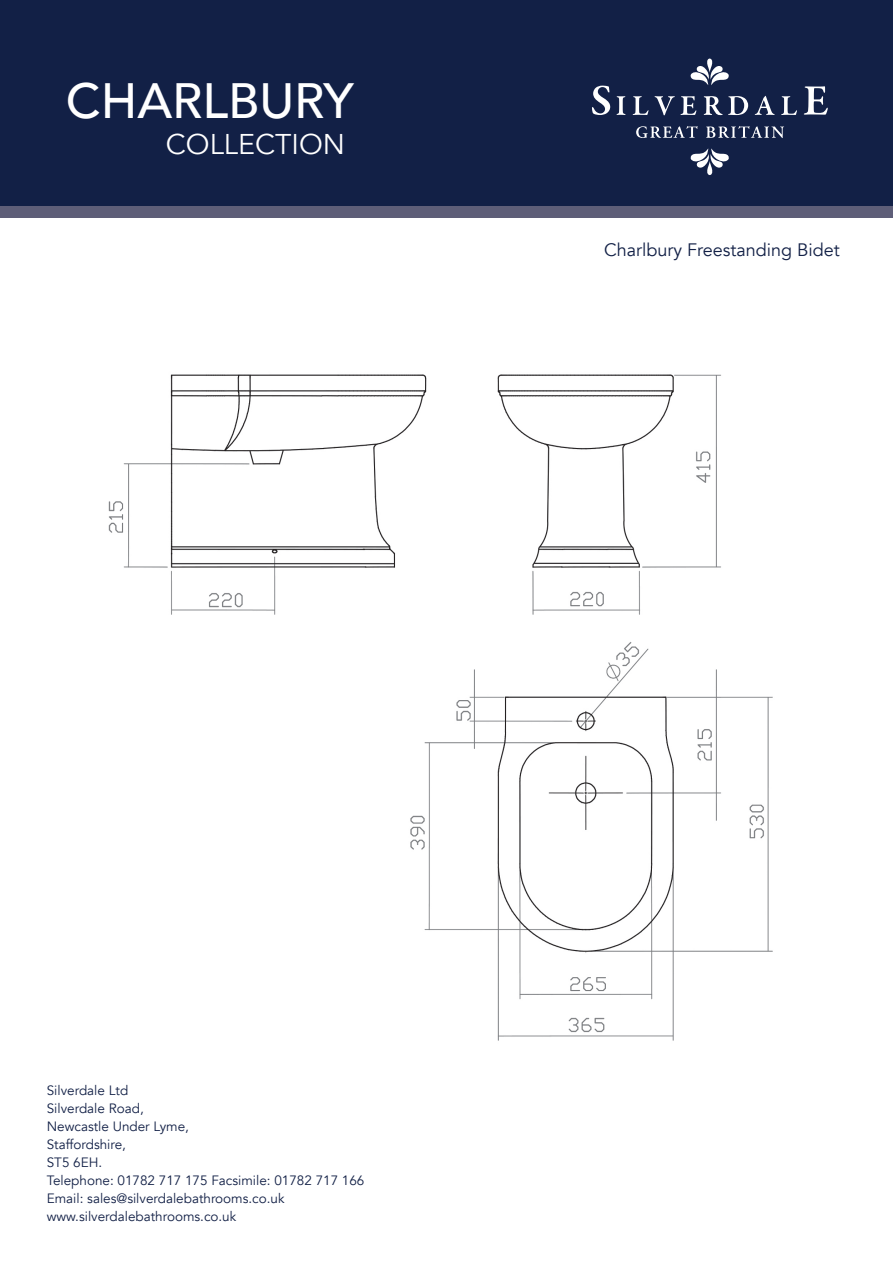
<style>
.page{position:relative;width:893px;height:1263px;background:#fff}
.page>*{position:absolute;margin:0;border:0;box-sizing:border-box;transform-origin:0 0}
.t1{font:500 49.5px "Avenir";color:#fff}
.t2{font:28.5px "Avenir";color:#fff}
.t3{font:18px "Avenir";color:#122046}
.t4{font:13.5px/18px "Avenir";color:#122046}
</style>
<div class="page">
<img style="left:108px;top:374px;width:665px;height:667px">
<div style="left:0;top:189px;width:893px;height:29px;background:#5e5e78"></div>
<div style="left:0;top:0;width:893px;height:205px;background:#122046"></div>
<svg style="left:636px;top:126px;width:62px;height:12px"></svg>
<svg style="left:706px;top:126px;width:78px;height:12px"></svg>
<svg style="left:592px;top:86px;width:18px;height:29px"></svg>
<svg style="left:617px;top:96px;width:8px;height:19px"></svg>
<svg style="left:633px;top:96px;width:15px;height:19px"></svg>
<svg style="left:655px;top:96px;width:41px;height:19px"></svg>
<svg style="left:704px;top:96px;width:44px;height:19px"></svg>
<svg style="left:755px;top:96px;width:20px;height:19px"></svg>
<svg style="left:781px;top:96px;width:16px;height:19px"></svg>
<svg style="left:804px;top:86px;width:24px;height:29px"></svg>
<svg style="left:690px;top:59px;width:39px;height:26px"></svg>
<svg style="left:690px;top:148px;width:39px;height:27px"></svg>
<h1 class="t1" style="left:66px;top:58px;width:289px">CHARLBURY</h1>
<h2 class="t2" style="left:166px;top:127px;width:181px">COLLECTION</h2>
<h3 class="t3" style="left:604px;top:239px;width:237px">Charlbury Freestanding Bidet</h3>
<p class="t4" style="left:47px;top:1081px;width:319px">Silverdale Ltd<br>Silverdale Road,<br>Newcastle Under Lyme,<br>Staffordshire,<br>ST5 6EH.<br>Telephone: 01782 717 175 Facsimile: 01782 717 166<br>Email: sales@silverdalebathrooms.co.uk www.silverdalebathrooms.co.uk</p>
</div>
